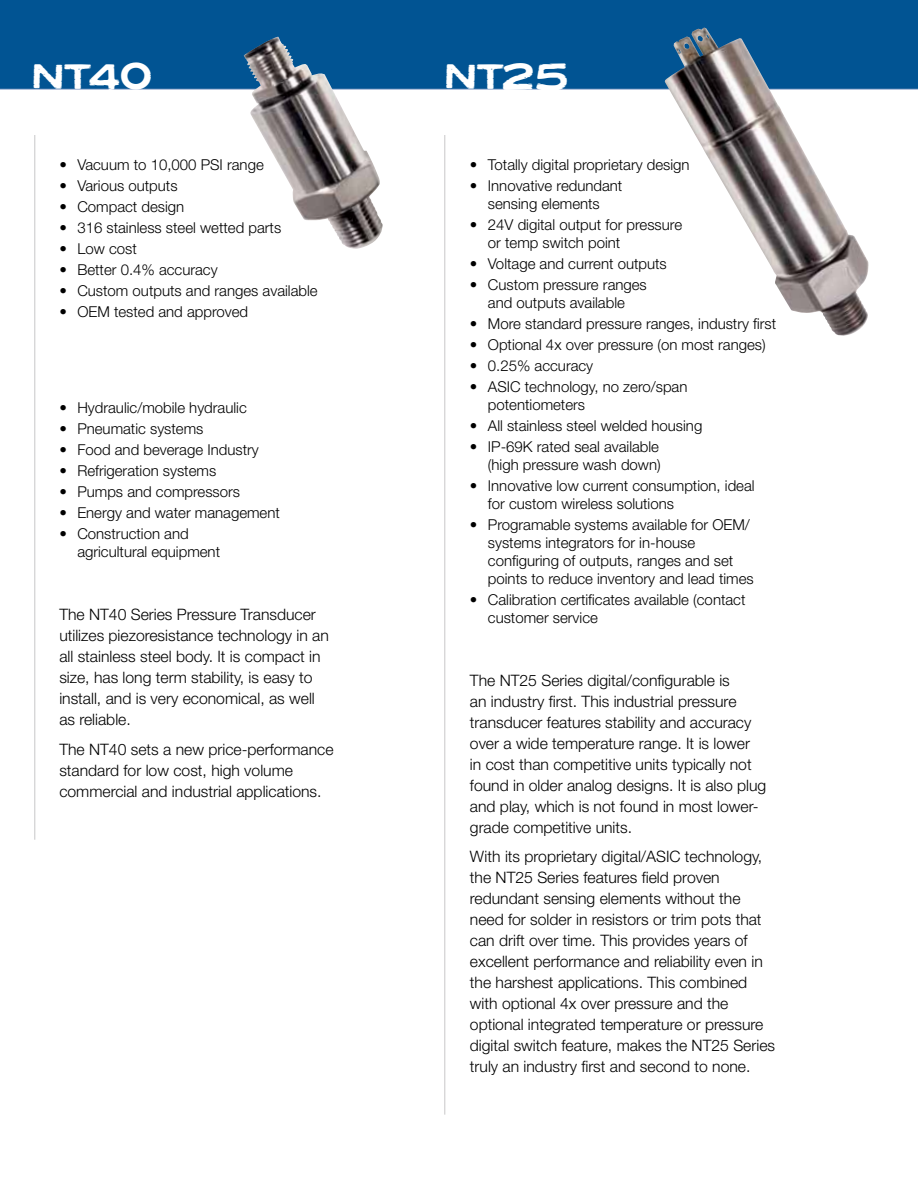
<style>
.page{position:relative;width:918px;height:1188px;background:#fff}
.page>*{position:absolute;margin:0;border:0;box-sizing:border-box;transform-origin:0 0}
.t1{font:36px "Neuzon";color:#fff}
.t2{font:300 15.75px/21px "Helvetica Neue LT Std";color:#000}
.t3{font:300 15px/18px "Helvetica Neue LT Std";color:#000}
</style>
<div class="page">
<img style="left:0;top:0;width:918px;height:1115px">
<img style="left:244px;top:37px;width:139px;height:212px">
<img style="left:665px;top:28px;width:204px;height:308px">
<hr style="left:34px;top:135px;width:1px;height:705px;background:#717073">
<hr style="left:444px;top:135px;width:1px;height:980px;background:#717073">
<h1 class="t1" style="left:32px;top:54px;width:122px">NT40</h1>
<h1 class="t1" style="left:444px;top:54px;width:125px">NT25</h1>
<p class="t3" style="left:59px;top:155px;width:206px">• Vacuum to 10,000 PSI range</p>
<p class="t3" style="left:59px;top:176px;width:120px">• Various outputs</p>
<p class="t3" style="left:59px;top:197px;width:126px">• Compact design</p>
<p class="t3" style="left:59px;top:218px;width:223px">• 316 stainless steel wetted parts</p>
<p class="t3" style="left:59px;top:239px;width:79px">• Low cost</p>
<p class="t3" style="left:59px;top:260px;width:160px">• Better 0.4% accuracy</p>
<p class="t3" style="left:59px;top:281px;width:260px">• Custom outputs and ranges available</p>
<p class="t3" style="left:59px;top:302px;width:190px">• OEM tested and approved</p>
<p class="t3" style="left:59px;top:399px;width:189px">• Hydraulic/mobile hydraulic</p>
<p class="t3" style="left:59px;top:420px;width:146px">• Pneumatic systems</p>
<p class="t3" style="left:59px;top:441px;width:201px">• Food and beverage Industry</p>
<p class="t3" style="left:59px;top:462px;width:158px">• Refrigeration systems</p>
<p class="t3" style="left:59px;top:483px;width:182px">• Pumps and compressors</p>
<p class="t3" style="left:59px;top:504px;width:222px">• Energy and water management</p>
<p class="t3" style="left:77px;top:525px;width:144px;text-indent:-18px">• Construction and agricultural equipment</p>
<p class="t2" style="left:59px;top:604px;width:271px">The NT40 Series Pressure Transducer utilizes piezoresistance technology in an all stainless steel body. It is compact in size, has long term stability, is easy to install, and is very economical, as well as reliable.</p>
<p class="t2" style="left:59px;top:739px;width:276px">The NT40 sets a new price-performance standard for low cost, high volume commercial and industrial applications.</p>
<p class="t3" style="left:470px;top:155px;width:221px">• Totally digital proprietary design</p>
<p class="t3" style="left:470px;top:176px;width:154px;text-align:center">• Innovative redundant sensing elements</p>
<p class="t3" style="left:488px;top:215px;width:196px;text-indent:-18px">• 24V digital output for pressure or temp switch point</p>
<p class="t3" style="left:470px;top:254px;width:198px">• Voltage and current outputs</p>
<p class="t3" style="left:470px;top:275px;width:178px;text-align:center">• Custom pressure ranges and outputs available</p>
<p class="t3" style="left:470px;top:314px;width:308px">• More standard pressure ranges, industry first</p>
<p class="t3" style="left:470px;top:335px;width:297px">• Optional 4x over pressure (on most ranges)</p>
<p class="t3" style="left:470px;top:356px;width:125px">• 0.25% accuracy</p>
<p class="t3" style="left:488px;top:377px;width:201px;text-indent:-18px">• ASIC technology, no zero/span potentiometers</p>
<p class="t3" style="left:470px;top:416px;width:234px">• All stainless steel welded housing</p>
<p class="t3" style="left:470px;top:437px;width:192px;text-align:right">• IP-69K rated seal available (high pressure wash down)</p>
<p class="t3" style="left:488px;top:476px;width:268px;text-indent:-18px">• Innovative low current consumption, ideal for custom wireless solutions</p>
<p class="t3" style="left:488px;top:515px;width:267px;text-indent:-18px">• Programable systems available for OEM/ systems integrators for in-house configuring of outputs, ranges and set points to reduce inventory and lead times</p>
<p class="t3" style="left:488px;top:590px;width:259px;text-indent:-18px">• Calibration certificates available (contact customer service</p>
<p class="t2" style="left:470px;top:669px;width:298px">The NT25 Series digital/configurable is<br>an industry first. This industrial pressure transducer features stability and accuracy over a wide temperature range. It is lower<br>in cost than competitive units typically not found in older analog designs. It is also plug and play, which is not found in most lower&shy;grade competitive units.</p>
<p class="t2" style="left:470px;top:846px;width:307px">With its proprietary digital/ASIC technology, the NT25 Series features field proven redundant sensing elements without the need for solder in resistors or trim pots that can drift over time. This provides years of excellent performance and reliability even in the harshest applications. This combined with optional 4x over pressure and the optional integrated temperature or pressure digital switch feature, makes the NT25 Series truly an industry first and second to none.</p>
</div>
